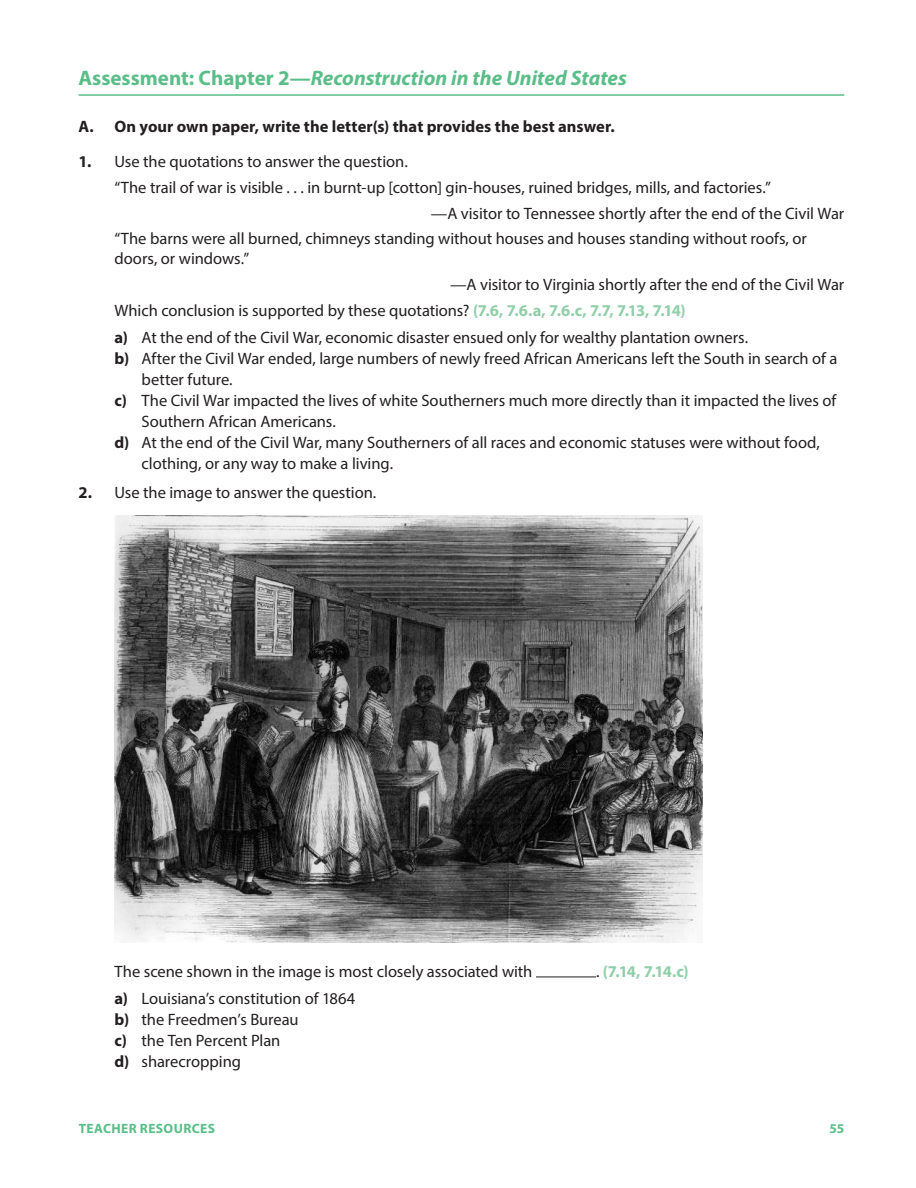
<style>
.page{position:relative;width:916px;height:1188px;background:#fff}
.page>*{position:absolute;margin:0;border:0;box-sizing:border-box;transform-origin:0 0}
.t1{font:italic 700 21px "Myriad Pro";color:#5bbe88}
.t2{font:16.5px/21px "Myriad Pro";letter-spacing:-.005em;color:#231f20}
.t3{font:700 16.5px "Myriad Pro";letter-spacing:.005em;color:#231f20}
.t4{font:700 16.5px "Myriad Pro";color:#90cfa8}
.t5{font:700 13.5px "Myriad Pro";letter-spacing:.03em;color:#5bbe88}
.s1{font-style:normal}
.s2{font-weight:700}
.s3{font-weight:700;color:#90cfa8}
.s4{font-weight:400;color:#231f20}
</style>
<div class="page">
<hr style="left:78px;top:94px;width:765px;height:2px;background:#5bbe88">
<img style="left:114px;top:516px;width:588px;height:426px">
<hr style="left:535px;top:976px;width:60px;height:1px;background:#231f20">
<p class="t1" style="left:78px;top:64px;width:549px"><span class="s1">Assessment: Chapter 2—</span>Reconstruction in the United States</p>
<p class="t3" style="left:78px;top:116px;width:537px">A. On your own paper, write the letter(s) that provides the best answer.</p>
<p class="t2" style="left:78px;top:151px;width:330px"><span class="s2">1.</span> Use the quotations to answer the question.</p>
<p class="t2" style="left:114px;top:176px;width:657px">“The trail of war is visible . . . in burnt-up [cotton] gin-houses, ruined bridges, mills, and factories.”</p>
<p class="t2" style="left:430px;top:202px;width:415px">—A visitor to Tennessee shortly after the end of the Civil War</p>
<p class="t2" style="left:114px;top:228px;width:693px">“The barns were all burned, chimneys standing without houses and houses standing without roofs, or</p>
<p class="t2" style="left:114px;top:248px;width:136px">doors, or windows.”</p>
<p class="t2" style="left:114px;top:271px;width:730px;line-height:26.4px;text-indent:335px">—A visitor to Virginia shortly after the end of the Civil War<br>Which conclusion is supported by these quotations? <span class="s3">(7.6, 7.6.a, 7.6.c, 7.7, 7.13, 7.14)<br></span><span class="s2">a)</span> At the end of the Civil War, economic disaster ensued only for wealthy plantation owners.</p>
<p class="t2" style="left:114px;top:347px;width:724px"><span class="s2">b)</span> After the Civil War ended, large numbers of newly freed African Americans left the South in search of a</p>
<p class="t2" style="left:141px;top:368px;width:92px">better future.</p>
<p class="t2" style="left:114px;top:389px;width:722px"><span class="s2">c)</span> The Civil War impacted the lives of white Southerners much more directly than it impacted the lives of</p>
<p class="t2" style="left:141px;top:410px;width:196px">Southern African Americans.</p>
<p class="t2" style="left:114px;top:431px;width:706px"><span class="s2">d)</span> At the end of the Civil War, many Southerners of all races and economic statuses were without food,</p>
<p class="t2" style="left:141px;top:452px;width:253px">clothing, or any way to make a living.</p>
<p class="t2" style="left:78px;top:481px;width:299px"><span class="s2">2.</span> Use the image to answer the question.</p>
<p class="t2" style="left:114px;top:960px;width:419px">The scene shown in the image is most closely associated with</p>
<p class="t4" style="left:595px;top:960px;width:94px"><span class="s4">.</span> (7.14, 7.14.c)</p>
<p class="t2" style="left:114px;top:987px;width:242px"><span class="s2">a)</span> Louisiana’s constitution of 1864 <span class="s2">b)</span> the Freedmen’s Bureau<br><span class="s2">c)</span> the Ten Percent Plan<br><span class="s2">d)</span> sharecropping</p>
<p class="t5" style="left:79px;top:1119px;width:138px">TEACHER RESOURCES</p>
<p class="t5" style="left:829px;top:1119px;width:16px">55</p>
</div>
